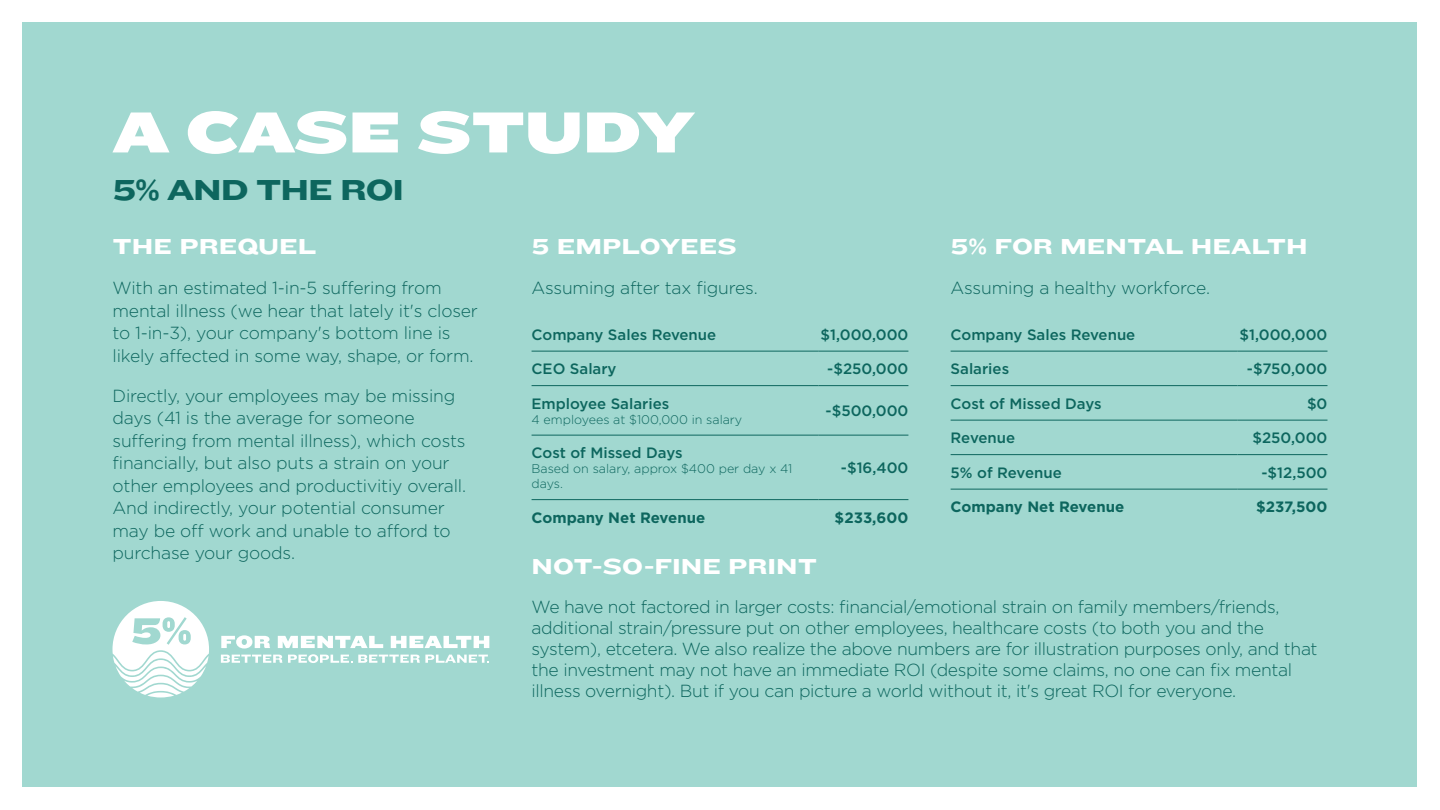
<style>
.page{position:relative;width:1440px;height:810px;background:#fff}
.page>*{position:absolute;margin:0;border:0;box-sizing:border-box;transform-origin:0 0}
.Bold_AF_Title{font:60px "Knockout 74 Full Sumo";letter-spacing:-.02em;color:#fff}
.Lead-In{font:30px "Knockout 54 Sumo";letter-spacing:-.04em;color:#0d665e}
.Lil_Header{font:22.5px "Knockout 54 Sumo";color:#fff}
.Lil_Header-2{font:300 17.5px/22.5px "Gotham";letter-spacing:-.02em;color:#0d665e}
.t1{font:500 15px "Gotham";color:#0d665e}
.t2{font:700 15px "Gotham";color:#0d665e}
.t3{font:300 12.5px/15px "Gotham";color:#0d665e}
</style>
<div class="page">
<div style="left:22px;top:22px;width:1395px;height:765px;background:#a1d8d0"></div>
<hr style="left:532px;top:499px;width:286px;height:1px;background:#0d665e">
<hr style="left:818px;top:499px;width:90px;height:1px;background:#0d665e">
<hr style="left:532px;top:351px;width:286px;height:1px;background:#0d665e">
<hr style="left:818px;top:351px;width:90px;height:1px;background:#0d665e">
<hr style="left:532px;top:385px;width:286px;height:1px;background:#0d665e">
<hr style="left:818px;top:385px;width:90px;height:1px;background:#0d665e">
<hr style="left:532px;top:435px;width:286px;height:1px;background:#0d665e">
<hr style="left:818px;top:435px;width:90px;height:1px;background:#0d665e">
<hr style="left:951px;top:420px;width:286px;height:1px;background:#0d665e">
<hr style="left:1237px;top:420px;width:90px;height:1px;background:#0d665e">
<hr style="left:951px;top:489px;width:286px;height:1px;background:#0d665e">
<hr style="left:1237px;top:489px;width:90px;height:1px;background:#0d665e">
<hr style="left:951px;top:351px;width:286px;height:1px;background:#0d665e">
<hr style="left:1237px;top:351px;width:90px;height:1px;background:#0d665e">
<hr style="left:951px;top:385px;width:286px;height:1px;background:#0d665e">
<hr style="left:1237px;top:385px;width:90px;height:1px;background:#0d665e">
<hr style="left:951px;top:454px;width:286px;height:1px;background:#0d665e">
<hr style="left:1237px;top:454px;width:90px;height:1px;background:#0d665e">
<svg style="left:112px;top:601px;width:97px;height:97px"></svg>
<svg style="left:221px;top:635px;width:268px;height:28px"></svg>
<p class="Bold_AF_Title" style="left:112px;top:89px;width:583px">A CASE STUDY</p>
<p class="Lead-In" style="left:112px;top:168px;width:293px">5% AND THE ROI</p>
<p class="Lil_Header" style="left:532px;top:230px;width:207px">5 EMPLOYEES</p>
<p class="Lil_Header-2" style="left:532px;top:276px;width:228px">Assuming after tax figures.</p>
<p class="t1" style="left:532px;top:325px;width:186px">Company Sales Revenue</p>
<p class="t1" style="left:821px;top:325px;width:89px">$1,000,000</p>
<p class="t1" style="left:532px;top:359px;width:87px">CEO Salary</p>
<p class="t1" style="left:827px;top:359px;width:83px">-$250,000</p>
<p class="t1" style="left:532px;top:394px;width:139px">Employee Salaries</p>
<p class="t3" style="left:532px;top:412px;width:212px">4 employees at $100,000 in salary</p>
<p class="Lil_Header" style="left:951px;top:230px;width:359px">5% FOR MENTAL HEALTH</p>
<p class="Lil_Header-2" style="left:951px;top:276px;width:261px">Assuming a healthy workforce.</p>
<p class="t1" style="left:951px;top:325px;width:186px">Company Sales Revenue</p>
<p class="t1" style="left:1240px;top:325px;width:89px">$1,000,000</p>
<p class="t1" style="left:951px;top:359px;width:60px">Salaries</p>
<p class="t1" style="left:1247px;top:359px;width:82px">-$750,000</p>
<p class="t1" style="left:951px;top:394px;width:153px">Cost of Missed Days</p>
<p class="t1" style="left:1307px;top:394px;width:22px">$0</p>
<p class="t1" style="left:951px;top:428px;width:66px">Revenue</p>
<p class="t1" style="left:1252px;top:428px;width:77px">$250,000</p>
<p class="t1" style="left:951px;top:463px;width:113px">5% of Revenue</p>
<p class="t1" style="left:1262px;top:463px;width:67px">-$12,500</p>
<p class="t2" style="left:951px;top:497px;width:175px">Company Net Revenue</p>
<p class="t2" style="left:1256px;top:497px;width:73px">$237,500</p>
<p class="Lil_Header" style="left:112px;top:230px;width:206px">THE PREQUEL</p>
<p class="Lil_Header-2" style="left:112px;top:276px;width:367px">With an estimated 1-in-5 suffering from mental illness (we hear that lately it's closer to 1-in-3), your company's bottom line is likely affected in some way, shape, or form.</p>
<p class="Lil_Header-2" style="left:112px;top:384px;width:355px">Directly, your employees may be missing days (41 is the average for someone suffering from mental illness), which costs financially, but also puts a strain on your other employees and productivitiy overall.<br>And indirectly, your potential consumer may be off work and unable to afford to purchase your goods.</p>
<p class="t1" style="left:826px;top:401px;width:84px">-$500,000</p>
<p class="t1" style="left:532px;top:443px;width:153px">Cost of Missed Days</p>
<p class="t3" style="left:532px;top:461px;width:262px">Based on salary, approx $400 per day x 41 days.</p>
<p class="t1" style="left:841px;top:458px;width:69px">-$16,400</p>
<p class="t2" style="left:532px;top:508px;width:175px">Company Net Revenue</p>
<p class="t2" style="left:835px;top:508px;width:75px">$233,600</p>
<p class="Lil_Header" style="left:532px;top:550px;width:287px">NOT-SO-FINE PRINT</p>
<p class="Lil_Header-2" style="left:532px;top:596px;width:788px;line-height:21px">We have not factored in larger costs: financial/emotional strain on family members/friends, additional strain/pressure put on other employees, healthcare costs (to both you and the system), etcetera. We also realize the above numbers are for illustration purposes only, and that the investment may not have an immediate ROI (despite some claims, no one can fix mental illness overnight). But if you can picture a world without it, it's great ROI for everyone.</p>
</div>
